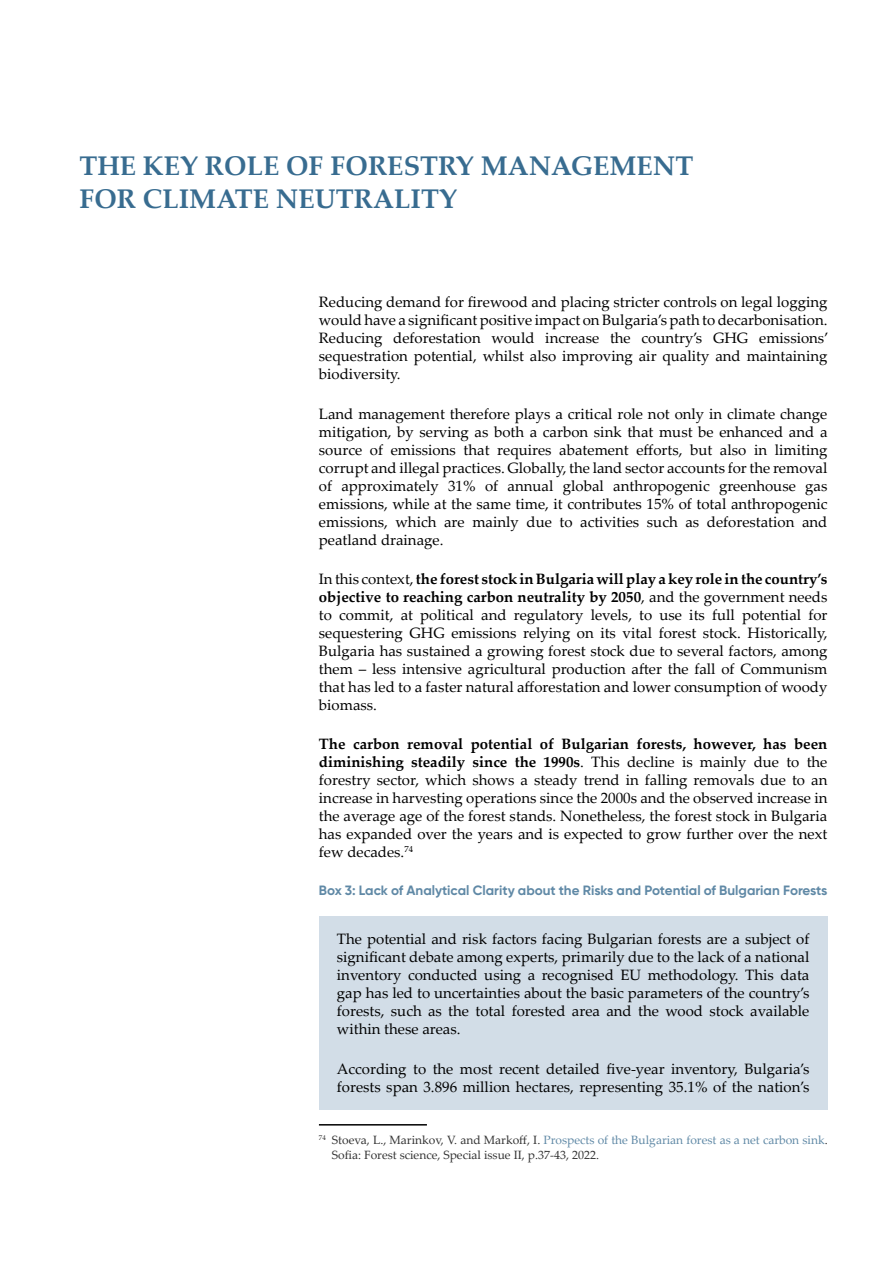
<style>
.page{position:relative;width:893px;height:1263px;background:#fff}
.page>*{position:absolute;margin:0;border:0;box-sizing:border-box;transform-origin:0 0}
.t1{font:700 27px/32.4px "Palatino Linotype";color:#386c90}
.t2{font:15px/18px "Palatino Linotype";color:#000;text-align:justify}
.t3{font:700 13.5px "Gilroy";color:#6089a6}
.t4{font:12px/14.4px "Palatino Linotype";color:#333}
.s1{font-weight:700}
.s2{color:#6089a6}
</style>
<div class="page">
<div style="left:319px;top:916px;width:509px;height:194px;background:#d2dde7"></div>
<hr style="left:319px;top:1124px;width:108px;height:1px;background:#000">
<h1 class="t1" style="left:79px;top:149px;width:615px">THE KEY ROLE OF FORESTRY MANAGEMENT<br>FOR CLIMATE NEUTRALITY</h1>
<p class="t2" style="left:319px;top:293px;width:511px">Reducing demand for firewood and placing stricter controls on legal logging would have a significant positive impact on Bulgaria’s path to decarbonisation.<br>Reducing deforestation would increase the country’s GHG emissions’ sequestration potential, whilst also improving air quality and maintaining biodiversity.</p>
<p class="t2" style="left:319px;top:404px;width:510px">Land management therefore plays a critical role not only in climate change mitigation, by serving as both a carbon sink that must be enhanced and a source of emissions that requires abatement efforts, but also in limiting corrupt and illegal practices. Globally, the land sector accounts for the removal of approximately 31% of annual global anthropogenic greenhouse gas emissions, while at the same time, it contributes 15% of total anthropogenic emissions, which are mainly due to activities such as deforestation and peatland drainage.</p>
<p class="t2" style="left:319px;top:569px;width:510px">In this context, <span class="s1">the forest stock in Bulgaria will play a key role in the country’s objective to reaching carbon neutrality by 2050</span>, and the government needs to commit, at political and regulatory levels, to use its full potential for sequestering GHG emissions relying on its vital forest stock. Historically, Bulgaria has sustained a growing forest stock due to several factors, among them – less intensive agricultural production after the fall of Communism that has led to a faster natural afforestation and lower consumption of woody biomass.</p>
<p class="t2" style="left:319px;top:734px;width:510px"><span class="s1">The carbon removal potential of Bulgarian forests, however, has been diminishing steadily since the 1990s</span>. This decline is mainly due to the forestry sector, which shows a steady trend in falling removals due to an increase in harvesting operations since the 2000s and the observed increase in the average age of the forest stands. Nonetheless, the forest stock in Bulgaria has expanded over the years and is expected to grow further over the next few decades.<sup>74</sup></p>
<p class="t3" style="left:319px;top:881px;width:510px">Box 3: Lack of Analytical Clarity about the Risks and Potential of Bulgarian Forests</p>
<p class="t2" style="left:337px;top:930px;width:474px">The potential and risk factors facing Bulgarian forests are а subject of significant debate among experts, primarily due to the lack of a national inventory conducted using a recognised EU methodology. This data gap has led to uncertainties about the basic parameters of the country’s forests, such as the total forested area and the wood stock available within these areas.</p>
<p class="t2" style="left:337px;top:1059px;width:474px">According to the most recent detailed five-year inventory, Bulgaria’s forests span 3.896 million hectares, representing 35.1% of the nation’s</p>
<p class="t4" style="left:332px;top:1132px;width:497px;text-indent:-13px"><sup>74</sup> Stoeva, L., Marinkov, V. and Markoff, I. <span class="s2">Prospects of the Bulgarian forest as a net carbon sink</span>.<br>Sofia: Forest science, Special issue II, p.37-43, 2022.</p>
</div>
